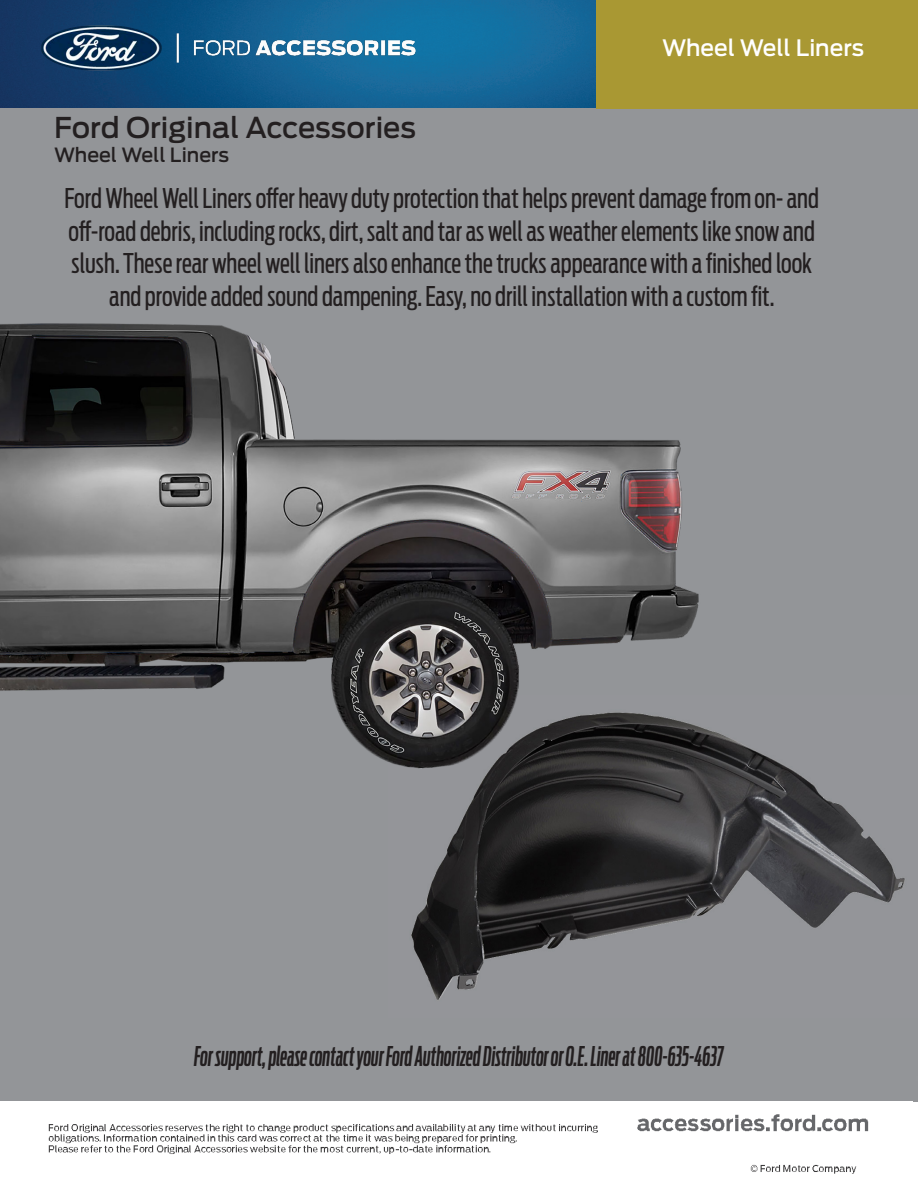
<style>
.page{position:relative;width:918px;height:1188px;background:#fff}
.page>*{position:absolute;margin:0;border:0;box-sizing:border-box;transform-origin:0 0}
.t1{font:500 28.5px "Ford Antenna";color:#231f20}
.t2{font:27px/32.4px "Ford Antenna Regular X Cnd";color:#231f20;text-align:center}
.t3{font:27px "Ford Antenna Medium Italic Cmp";color:#231f20}
.t4{font:500 22.5px "Ford Antenna";color:#fff}
.t5{font:500 19.5px "Ford Antenna";color:#231f20}
</style>
<div class="page">
<img style="left:0;top:0;width:918px;height:1102px">
<img style="left:26px;top:10px;width:404px;height:75px">
<div style="left:596px;top:0;width:322px;height:109px;background:#a99833"></div>
<img style="left:48px;top:1114px;width:821px;height:60px">
<div style="left:718px;top:1149px;width:144px;height:13px;background:#fff"></div>
<img style="left:389px;top:696px;width:529px;height:321px">
<img style="left:0;top:309px;width:766px;height:502px">
<p class="t4" style="left:662px;top:28px;width:204px">Wheel Well Liners</p>
<p class="t1" style="left:54px;top:103px;width:364px">Ford Original Accessories</p>
<p class="t5" style="left:54px;top:138px;width:177px">Wheel Well Liners</p>
<p class="t2" style="left:65px;top:179px;width:756px">Ford Wheel Well Liners offer heavy duty protection that helps prevent damage from on- and off-road debris, including rocks, dirt, salt and tar as well as weather elements like snow and slush. These rear wheel well liners also enhance the trucks appearance with a finished look and provide added sound dampening. Easy, no drill installation with a custom fit.</p>
<p class="t3" style="left:194px;top:1034px;width:531px">For support, please contact your Ford Authorized Distributor or O.E. Liner at 800-635-4637</p>
</div>
